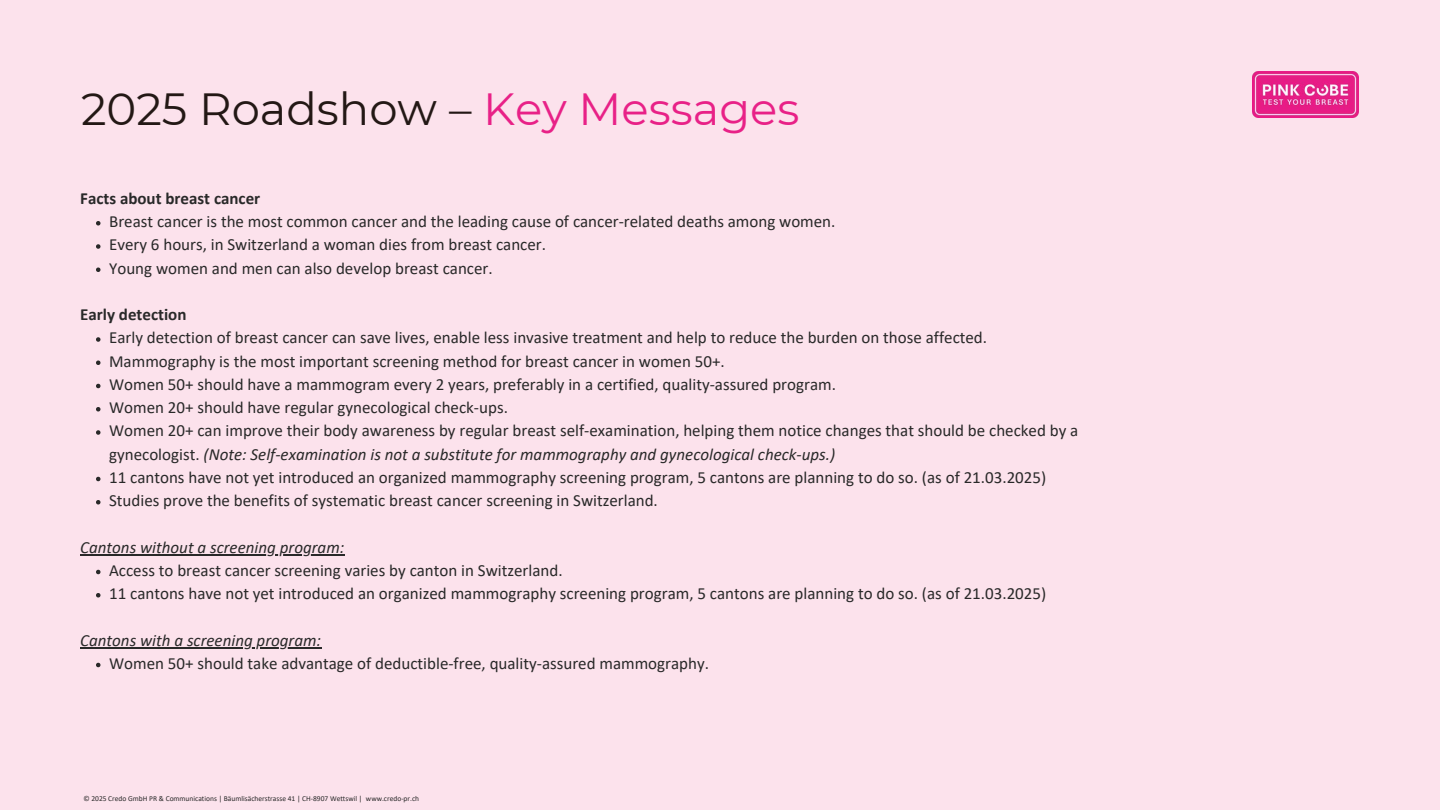
<style>
.page{position:relative;width:1440px;height:810px;background:#fce2ec}
.page>*{position:absolute;margin:0;border:0;box-sizing:border-box;transform-origin:0 0}
.t1{font:45px "Montserrat";color:#231815}
.t2{font:17px/23.2px "Calibri";color:#292929}
.t3{font:italic 17px "Calibri";color:#292929}
.t4{font:700 17px "Calibri";color:#292929}
.t5{font:7.5px "Calibri";color:#292929}
.s1{color:#e82187}
.s2{font-style:italic}
</style>
<div class="page">
<svg style="left:96px;top:221px;width:4px;height:5px"></svg>
<svg style="left:96px;top:244px;width:4px;height:5px"></svg>
<svg style="left:96px;top:268px;width:4px;height:4px"></svg>
<svg style="left:96px;top:337px;width:4px;height:5px"></svg>
<svg style="left:96px;top:361px;width:4px;height:4px"></svg>
<svg style="left:96px;top:384px;width:4px;height:4px"></svg>
<svg style="left:96px;top:407px;width:4px;height:5px"></svg>
<svg style="left:96px;top:430px;width:4px;height:5px"></svg>
<svg style="left:96px;top:477px;width:4px;height:4px"></svg>
<svg style="left:96px;top:500px;width:4px;height:5px"></svg>
<hr style="left:80px;top:554px;width:265px;height:2px;background:#292929">
<svg style="left:96px;top:570px;width:4px;height:4px"></svg>
<svg style="left:96px;top:593px;width:4px;height:5px"></svg>
<hr style="left:80px;top:647px;width:241px;height:2px;background:#292929">
<svg style="left:96px;top:663px;width:4px;height:4px"></svg>
<img style="left:1252px;top:71px;width:107px;height:47px">
<h3 class="t1" style="left:81px;top:81px;width:720px">2025 Roadshow – <span class="s1">Key Messages</span></h3>
<h1 class="t4" style="left:80px;top:191px;width:182px">Facts about breast cancer</h1>
<p class="t2" style="left:109px;top:211px;width:728px">Breast cancer is the most common cancer and the leading cause of cancer-related deaths among women.</p>
<h2 class="t2" style="left:109px;top:234px;width:438px">Every 6 hours, in Switzerland a woman dies from breast cancer.</h2>
<p class="t2" style="left:109px;top:258px;width:385px">Young women and men can also develop breast cancer.</p>
<p class="t4" style="left:80px;top:307px;width:108px">Early detection</p>
<p class="t2" style="left:109px;top:327px;width:880px">Early detection of breast cancer can save lives, enable less invasive treatment and help to reduce the burden on those affected.</p>
<h2 class="t2" style="left:109px;top:351px;width:617px">Mammography is the most important screening method for breast cancer in women 50+.</h2>
<p class="t2" style="left:109px;top:374px;width:728px">Women 50+ should have a mammogram every 2 years, preferably in a certified, quality-assured program.</p>
<p class="t2" style="left:109px;top:397px;width:400px">Women 20+ should have regular gynecological check-ups.</p>
<p class="t2" style="left:109px;top:420px;width:971px">Women 20+ can improve their body awareness by regular breast self-examination, helping them notice changes that should be checked by a gynecologist. <span class="s2">(Note: Self-examination is not a substitute for mammography and gynecological check-ups.)</span></p>
<p class="t2" style="left:109px;top:467px;width:939px">11 cantons have not yet introduced an organized mammography screening program, 5 cantons are planning to do so. (as of 21.03.2025)</p>
<p class="t2" style="left:109px;top:490px;width:550px">Studies prove the benefits of systematic breast cancer screening in Switzerland.</p>
<p class="t3" style="left:80px;top:540px;width:266px">Cantons without a screening program:</p>
<p class="t2" style="left:109px;top:560px;width:455px">Access to breast cancer screening varies by canton in Switzerland.</p>
<h3 class="t2" style="left:109px;top:583px;width:939px">11 cantons have not yet introduced an organized mammography screening program, 5 cantons are planning to do so. (as of 21.03.2025)</h3>
<p class="t3" style="left:80px;top:633px;width:242px">Cantons with a screening program:</p>
<p class="t2" style="left:109px;top:653px;width:601px">Women 50+ should take advantage of deductible-free, quality-assured mammography.</p>
<p class="t5" style="left:83px;top:796px;width:337px">© 2025 Credo GmbH PR &amp; Communications | Bäumlisächerstrasse 41 | CH-8907 Wettswil | www.credo-pr.ch</p>
</div>
